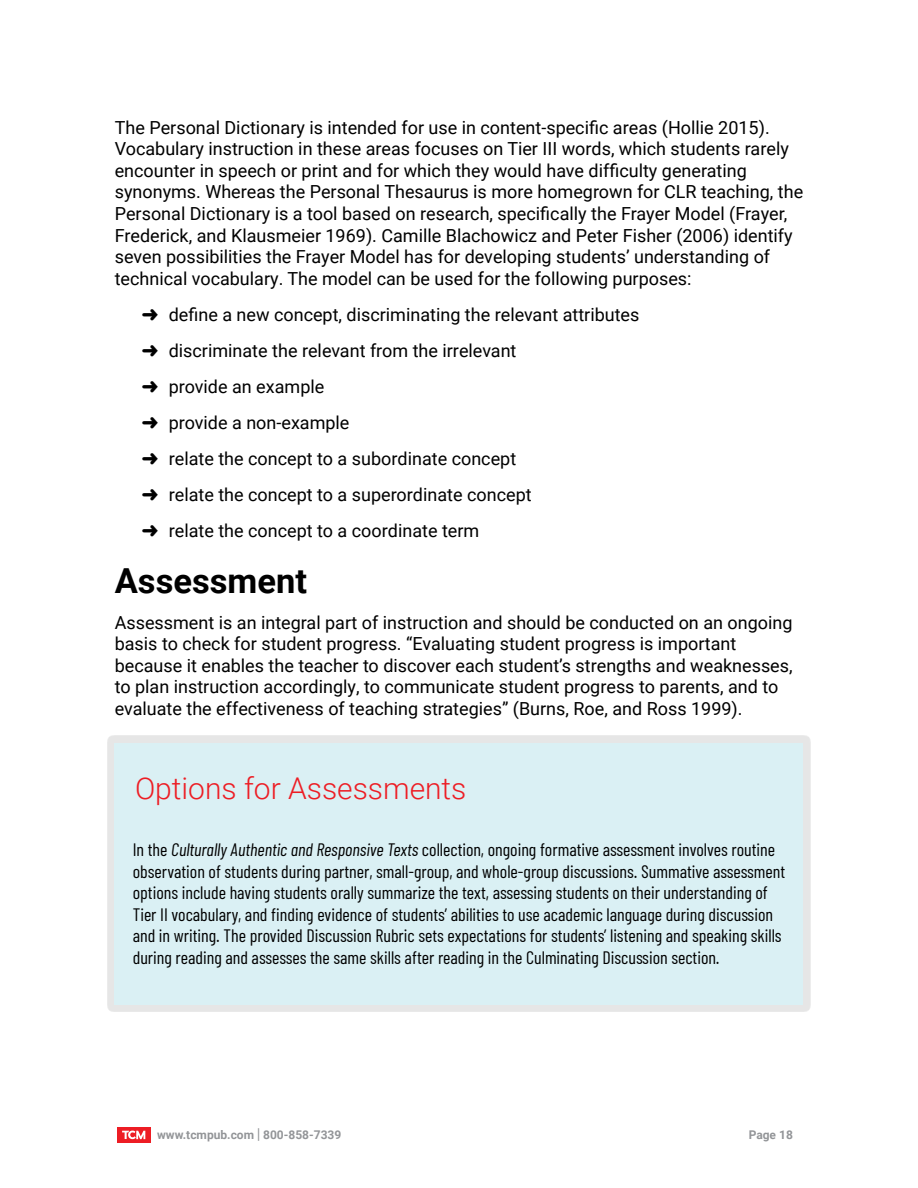
<style>
.page{position:relative;width:918px;height:1188px;background:#fff}
.page>*{position:absolute;margin:0;border:0;box-sizing:border-box;transform-origin:0 0}
.t1{font:700 34.5px "Roboto";color:#000}
.t2{font:300 30px "Roboto";color:#ed1d24}
.t3{font:18px/21.6px "Roboto";color:#000}
.t4{font:18px/21.6px "Barlow Condensed";color:#000}
.t5{font:700 12px "Roboto";color:#939598}
.s1{font-style:italic}
.s2{font-size:15px}
</style>
<div class="page">
<div style="left:117px;top:1127px;width:34px;height:16px;background:#ed1d24"></div>
<svg style="left:122px;top:1131px;width:23px;height:8px"></svg>
<div style="left:107px;top:736px;width:704px;height:276px;background:#000;opacity:.1"></div>
<div style="left:115px;top:743px;width:688px;height:261px;background:#daf0f4"></div>
<p class="t3" style="left:115px;top:116px;width:690px">The Personal Dictionary is intended for use in content-specific areas (Hollie 2015).<br>Vocabulary instruction in these areas focuses on Tier III words, which students rarely encounter in speech or print and for which they would have difficulty generating synonyms. Whereas the Personal Thesaurus is more homegrown for CLR teaching, the Personal Dictionary is a tool based on research, specifically the Frayer Model (Frayer, Frederick, and Klausmeier 1969). Camille Blachowicz and Peter Fisher (2006) identify seven possibilities the Frayer Model has for developing students’ understanding of technical vocabulary. The model can be used for the following purposes:</p>
<p class="t3" style="left:142px;top:296px;width:499px;line-height:36px">➜ define a new concept, discriminating the relevant attributes ➜ discriminate the relevant from the irrelevant<br>➜ provide an example<br>➜ provide a non-example<br>➜ relate the concept to a subordinate concept<br>➜ relate the concept to a superordinate concept<br>➜ relate the concept to a coordinate term</p>
<h1 class="t1" style="left:115px;top:556px;width:194px">Assessment</h1>
<p class="t3" style="left:115px;top:611px;width:679px">Assessment is an integral part of instruction and should be conducted on an ongoing basis to check for student progress. “Evaluating student progress is important because it enables the teacher to discover each student’s strengths and weaknesses, to plan instruction accordingly, to communicate student progress to parents, and to evaluate the effectiveness of teaching strategies” (Burns, Roe, and Ross 1999).</p>
<h2 class="t2" style="left:135px;top:767px;width:333px">Options for Assessments</h2>
<p class="t4" style="left:133px;top:838px;width:654px">In the <span class="s1">Culturally Authentic and Responsive Texts</span> collection, ongoing formative assessment involves routine observation of students during partner, small-group, and whole-group discussions. Summative assessment options include having students orally summarize the text, assessing students on their understanding of Tier II vocabulary, and finding evidence of students’ abilities to use academic language during discussion and in writing. The provided Discussion Rubric sets expectations for students’ listening and speaking skills during reading and assesses the same skills after reading in the Culminating Discussion section.</p>
<p class="t5" style="left:157px;top:1126px;width:186px">www.tcmpub.com <span class="s2">|</span> 800-858-7339</p>
<p class="t5" style="left:749px;top:1126px;width:46px">Page 18</p>
</div>
